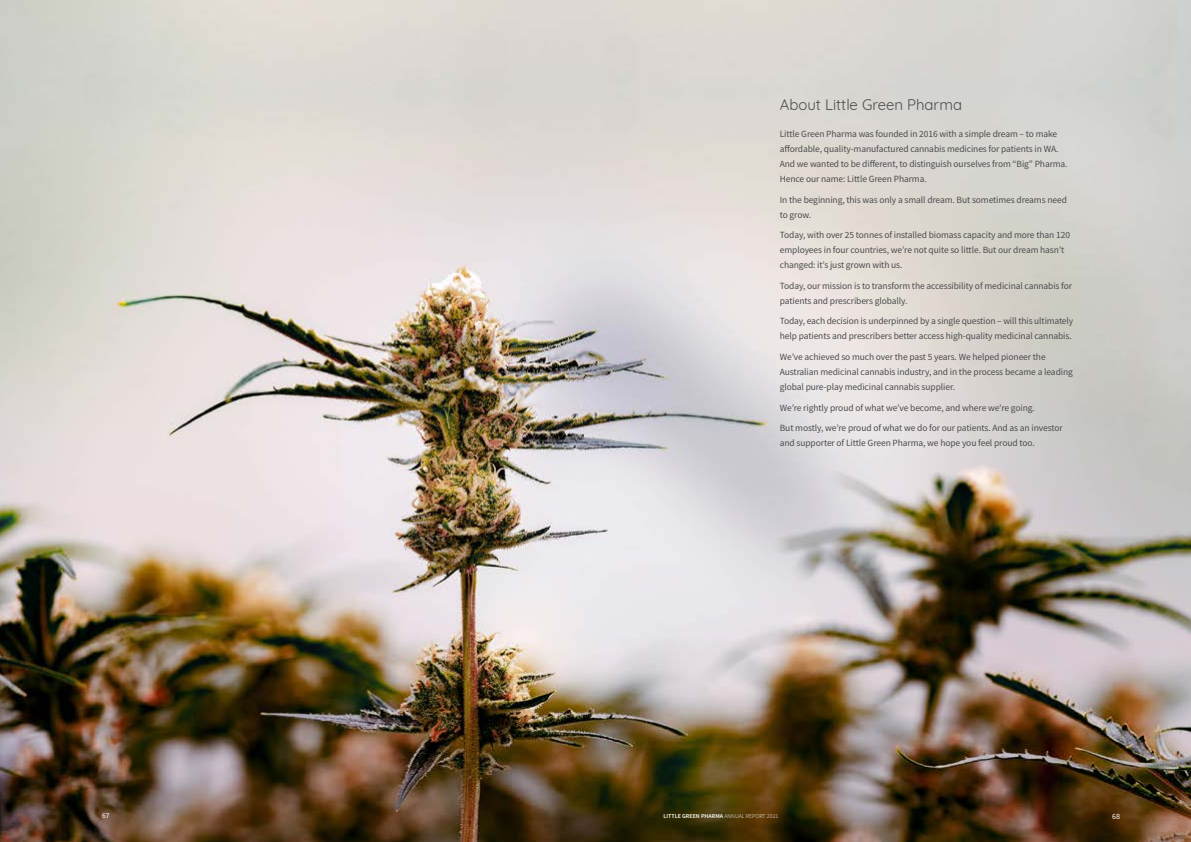
<style>
.page{position:relative;width:1191px;height:842px;background:#fff}
.page>*{position:absolute;margin:0;border:0;box-sizing:border-box;transform-origin:0 0}
.t1{font:15px "Quicksand";color:#4b4b4d}
.t2{font:9.5px/15px "Source Sans Pro";letter-spacing:-.01em;color:#4b4b4d}
.t3{font:8px "Source Sans Pro";color:#fff}
.t4{font:7.5px "Source Sans Pro";color:#fff}
.t5{font:600 6px "Source Sans Pro";color:#fff}
.s1{font-family:"Source Sans Variable";font-weight:400}
</style>
<div class="page">
<img style="left:0;top:0;width:1191px;height:842px">
<h1 class="t1" style="left:780px;top:93px;width:184px">About Little Green Pharma</h1>
<p class="t2" style="left:780px;top:127px;width:289px">Little Green Pharma was founded in 2016 with a simple dream – to make affordable, quality-manufactured cannabis medicines for patients in WA.<br>And we wanted to be different, to distinguish ourselves from “Big” Pharma.<br>Hence our name: Little Green Pharma.</p>
<p class="t2" style="left:780px;top:192px;width:289px">In the beginning, this was only a small dream. But sometimes dreams need to grow.</p>
<p class="t2" style="left:780px;top:228px;width:292px">Today, with over 25 tonnes of installed biomass capacity and more than 120 employees in four countries, we’re not quite so little. But our dream hasn’t changed: it’s just grown with us.</p>
<p class="t2" style="left:780px;top:278px;width:294px">Today, our mission is to transform the accessibility of medicinal cannabis for patients and prescribers globally.</p>
<p class="t2" style="left:780px;top:314px;width:295px">Today, each decision is underpinned by a single question – will this ultimately help patients and prescribers better access high-quality medicinal cannabis.</p>
<p class="t2" style="left:780px;top:349px;width:295px">We’ve achieved so much over the past 5 years. We helped pioneer the<br>Australian medicinal cannabis industry, and in the process became a leading global pure-play medicinal cannabis supplier.</p>
<p class="t2" style="left:780px;top:397px;width:284px;line-height:20.6px">We’re rightly proud of what we’ve become, and where we’re going.<br>But mostly, we’re proud of what we do for our patients. And as an investor</p>
<p class="t2" style="left:780px;top:435px;width:256px">and supporter of Little Green Pharma, we hope you feel proud too.</p>
<p class="t4" style="left:102px;top:811px;width:9px">67</p>
<p class="t5" style="left:663px;top:812px;width:116px">LITTLE GREEN PHARMA <span class="s1">ANNUAL REPORT 2021</span></p>
<p class="t3" style="left:1112px;top:811px;width:9px">68</p>
</div>
